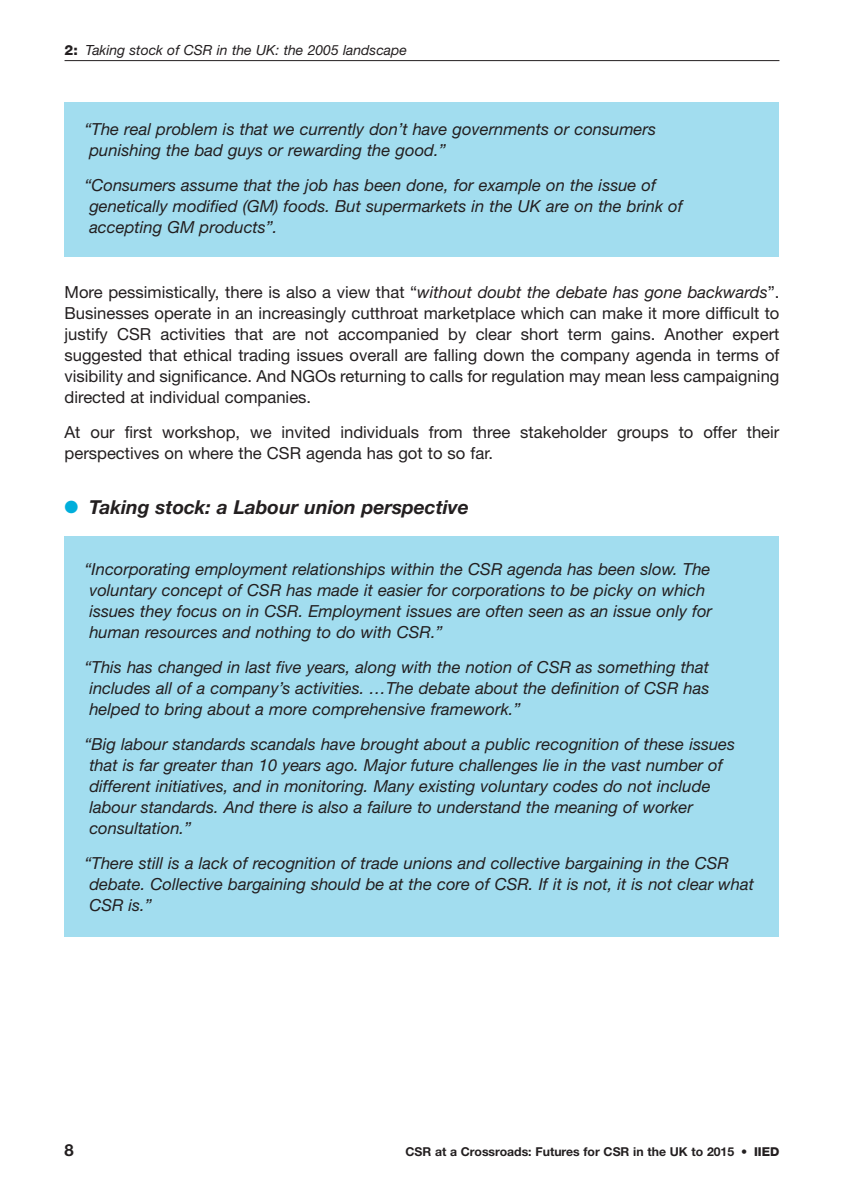
<style>
.page{position:relative;width:844px;height:1191px;background:#fff}
.page>*{position:absolute;margin:0;border:0;box-sizing:border-box;transform-origin:0 0}
.t1{font:italic 700 19.25px "Helvetica Neue";color:#231f20}
.t2{font:italic 16.62px/21px "Helvetica Neue";color:#231f20}
.t3{font:16.62px/21px "Helvetica Neue";color:#231f20;text-align:justify}
.t4{font:700 16.62px "Helvetica Neue";color:#231f20}
.t5{font:italic 14px "Helvetica Neue";color:#231f20}
.t6{font:700 12.25px "Helvetica Neue";color:#231f20}
.s1{font-weight:800;font-style:normal}
.s2{font-style:italic}
.s3{color:#00aedb}
.s4{font-weight:800}
</style>
<div class="page">
<div style="left:64px;top:536px;width:715px;height:401px;background:#a2ddef"></div>
<div style="left:64px;top:102px;width:715px;height:155px;background:#a2ddef"></div>
<hr style="left:64px;top:60px;width:715px;height:1px;background:#231f20">
<p class="t5" style="left:64px;top:45px;width:344px"><span class="s1">2:</span> Taking stock of CSR in the UK: the 2005 landscape</p>
<p class="t2" style="left:84px;top:120px;width:573px">“The real problem is that we currently don’t have governments or consumers punishing the bad guys or rewarding the good.”</p>
<p class="t2" style="left:84px;top:176px;width:599px">“Consumers assume that the job has been done, for example on the issue of genetically modified (GM) foods. But supermarkets in the UK are on the brink of accepting GM products”.</p>
<p class="t3" style="left:64px;top:283px;width:716px">More pessimistically, there is also a view that “<span class="s2">without doubt the debate has gone backwards</span>”.<br>Businesses operate in an increasingly cutthroat marketplace which can make it more difficult to justify CSR activities that are not accompanied by clear short term gains. Another expert suggested that ethical trading issues overall are falling down the company agenda in terms of visibility and significance. And NGOs returning to calls for regulation may mean less campaigning directed at individual companies.</p>
<p class="t3" style="left:64px;top:423px;width:716px">At our first workshop, we invited individuals from three stakeholder groups to offer their perspectives on where the CSR agenda has got to so far.</p>
<p class="t1" style="left:64px;top:500px;width:405px"><span class="s3">●</span> Taking stock: a Labour union perspective</p>
<p class="t2" style="left:84px;top:560px;width:629px">“Incorporating employment relationships within the CSR agenda has been slow. The voluntary concept of CSR has made it easier for corporations to be picky on which issues they focus on in CSR. Employment issues are often seen as an issue only for human resources and nothing to do with CSR.”</p>
<p class="t2" style="left:84px;top:658px;width:626px;text-align:justify">“This has changed in last five years, along with the notion of CSR as something that includes all of a company’s activities. …The debate about the definition of CSR has helped to bring about a more comprehensive framework.”</p>
<p class="t2" style="left:84px;top:735px;width:652px">“Big labour standards scandals have brought about a public recognition of these issues that is far greater than 10 years ago. Major future challenges lie in the vast number of different initiatives, and in monitoring. Many existing voluntary codes do not include labour standards. And there is also a failure to understand the meaning of worker consultation.”</p>
<p class="t2" style="left:84px;top:854px;width:671px">“There still is a lack of recognition of trade unions and collective bargaining in the CSR debate. Collective bargaining should be at the core of CSR. If it is not, it is not clear what<br>CSR is.”</p>
<p class="t4" style="left:64px;top:1144px;width:11px">8</p>
<p class="t6" style="left:405px;top:1147px;width:375px">CSR at a Crossroads: Futures for CSR in the UK to 2015 • <span class="s4">IIED</span></p>
</div>
